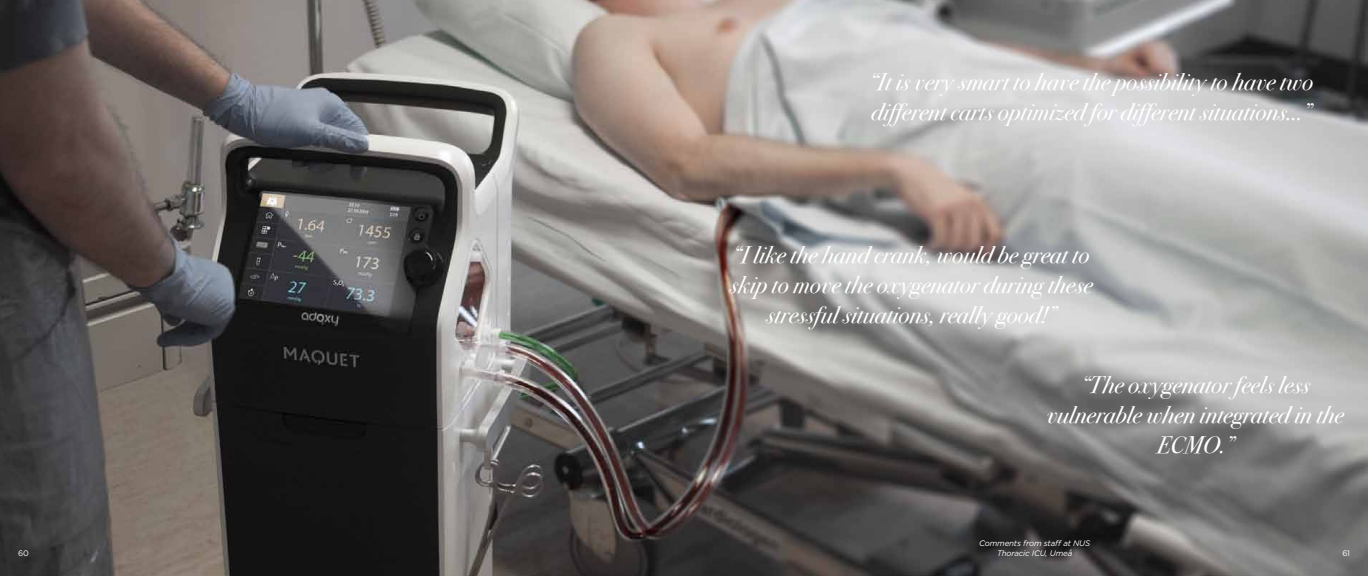
<style>
.page{position:relative;width:1368px;height:576px;background:#fff}
.page>*{position:absolute;margin:0;border:0;box-sizing:border-box;transform-origin:0 0}
.t1{font:italic 24px/30px "Bodoni Svty Two ITCTT";color:#fff;text-align:center}
.t2{font:italic 8px/10px "Gotham 20";color:#fff;text-align:center}
.t3{font:8px "Gotham 20";color:#fff}
</style>
<div class="page">
<img style="left:0;top:0;width:1368px;height:576px">
<p class="t1" style="left:869px;top:65px;width:446px;text-align:left">“It is very smart to have the possibility to have two different carts optimized for different situations...”</p>
<p class="t1" style="left:730px;top:238px;width:364px">“I like the hand crank, would be great to skip to move the oxygenator during these stressful situations, really good!”</p>
<p class="t1" style="left:1047px;top:368px;width:299px">“The oxygenator feels less vulnerable when integrated in the<br>ECMO.”</p>
<p class="t2" style="left:979px;top:538px;width:112px">Comments from staff at NUS<br>Thoracic ICU, Umeå</p>
<p class="t3" style="left:18px;top:548px;width:12px">60</p>
<p class="t3" style="left:1342px;top:548px;width:9px">61</p>
</div>
